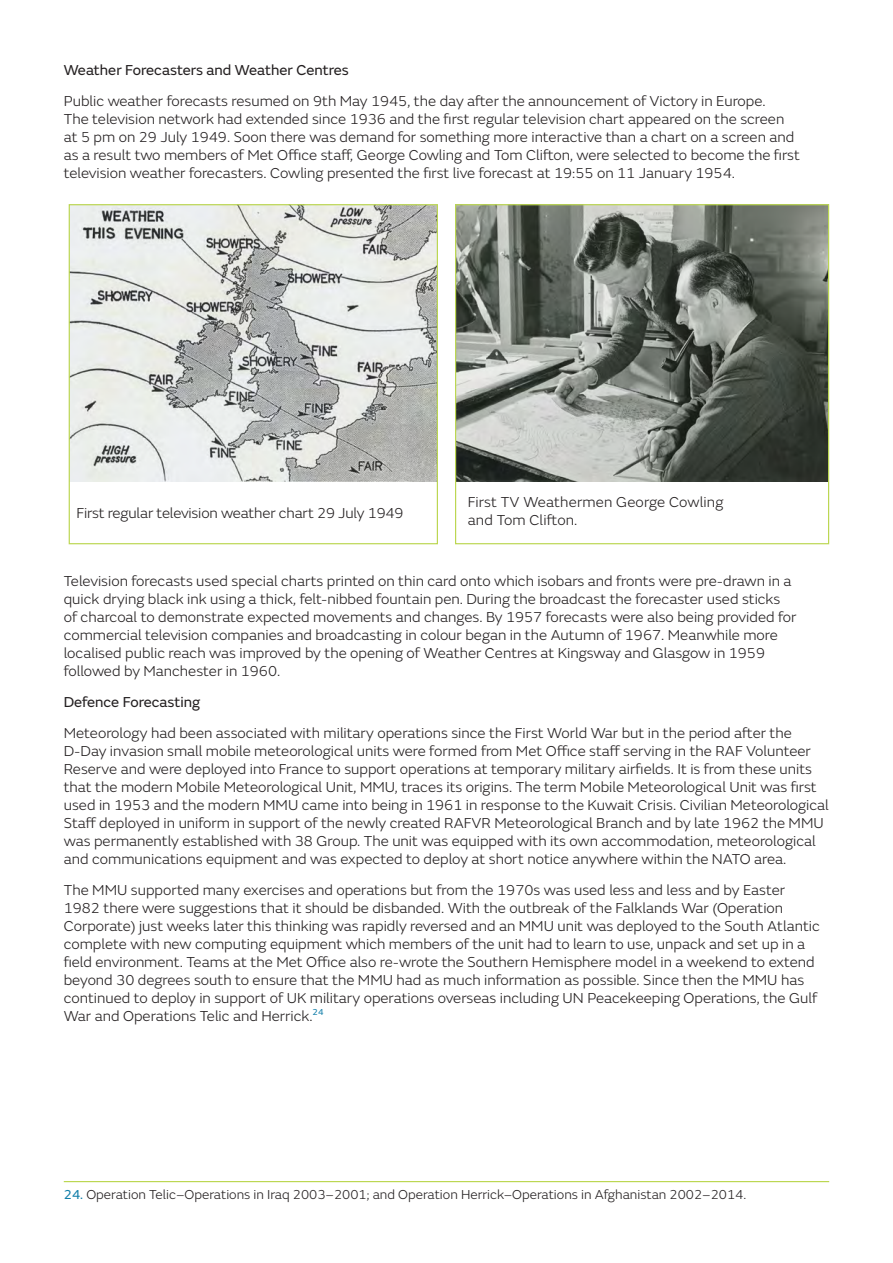
<style>
.page{position:relative;width:893px;height:1263px;background:#fff}
.page>*{position:absolute;margin:0;border:0;box-sizing:border-box;transform-origin:0 0}
.t1{font:300 15px/18px "FS Emeric";color:#231f20}
.t2{font:15px "FS Emeric";color:#231f20}
.t3{font:300 13.5px "FS Emeric";color:#231f20}
.s1{font-weight:400;color:#117ea9}
</style>
<div class="page">
<img style="left:457px;top:206px;width:370px;height:276px">
<hr style="left:64px;top:1181px;width:765px;height:1px;background:#bcd752">
<img style="left:71px;top:206px;width:365px;height:276px">
<div style="left:69px;top:204px;width:369px;height:340px;border:1px solid #bcd752"></div>
<div style="left:455px;top:204px;width:374px;height:340px;border:1px solid #bcd752"></div>
<p class="t2" style="left:64px;top:59px;width:287px">Weather Forecasters and Weather Centres</p>
<p class="t1" style="left:64px;top:91px;width:738px">Public weather forecasts resumed on 9th May 1945, the day after the announcement of Victory in Europe.<br>The television network had extended since 1936 and the first regular television chart appeared on the screen at 5 pm on 29 July 1949. Soon there was demand for something more interactive than a chart on a screen and as a result two members of Met Office staff, George Cowling and Tom Clifton, were selected to become the first television weather forecasters. Cowling presented the first live forecast at 19:55 on 11 January 1954.</p>
<p class="t1" style="left:77px;top:504px;width:329px">First regular television weather chart 29 July 1949</p>
<p class="t1" style="left:468px;top:492px;width:257px">First TV Weathermen George Cowling and Tom Clifton.</p>
<p class="t1" style="left:64px;top:572px;width:734px">Television forecasts used special charts printed on thin card onto which isobars and fronts were pre-drawn in a quick drying black ink using a thick, felt-nibbed fountain pen. During the broadcast the forecaster used sticks of charcoal to demonstrate expected movements and changes. By 1957 forecasts were also being provided for commercial television companies and broadcasting in colour began in the Autumn of 1967. Meanwhile more localised public reach was improved by the opening of Weather Centres at Kingsway and Glasgow in 1959 followed by Manchester in 1960.</p>
<p class="t2" style="left:64px;top:691px;width:138px">Defence Forecasting</p>
<p class="t1" style="left:64px;top:723px;width:767px">Meteorology had been associated with military operations since the First World War but in the period after the D-Day invasion small mobile meteorological units were formed from Met Office staff serving in the RAF Volunteer Reserve and were deployed into France to support operations at temporary military airfields. It is from these units that the modern Mobile Meteorological Unit, MMU, traces its origins. The term Mobile Meteorological Unit was first used in 1953 and the modern MMU came into being in 1961 in response to the Kuwait Crisis. Civilian Meteorological Staff deployed in uniform in support of the newly created RAFVR Meteorological Branch and by late 1962 the MMU was permanently established with 38 Group. The unit was equipped with its own accommodation, meteorological and communications equipment and was expected to deploy at short notice anywhere within the NATO area.</p>
<p class="t1" style="left:64px;top:880px;width:757px">The MMU supported many exercises and operations but from the 1970s was used less and less and by Easter 1982 there were suggestions that it should be disbanded. With the outbreak of the Falklands War (Operation Corporate) just weeks later this thinking was rapidly reversed and an MMU unit was deployed to the South Atlantic complete with new computing equipment which members of the unit had to learn to use, unpack and set up in a field environment. Teams at the Met Office also re-wrote the Southern Hemisphere model in a weekend to extend beyond 30 degrees south to ensure that the MMU had as much information as possible. Since then the MMU has continued to deploy in support of UK military operations overseas including UN Peacekeeping Operations, the Gulf War and Operations Telic and Herrick.<sup>24</sup></p>
<p class="t3" style="left:64px;top:1185px;width:684px"><span class="s1">24.</span> Operation Telic–Operations in Iraq 2003–2001; and Operation Herrick–Operations in Afghanistan 2002–2014.</p>
</div>
